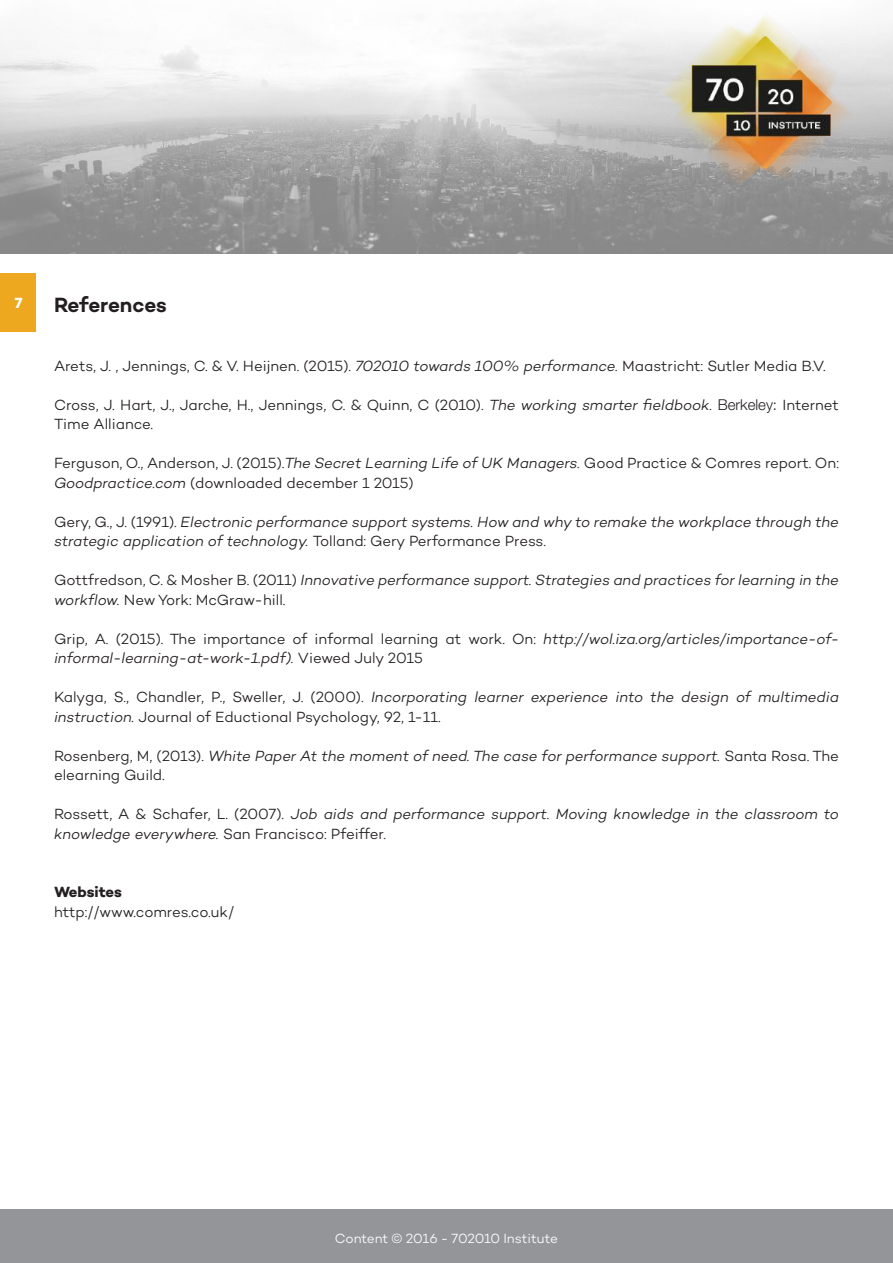
<style>
.page{position:relative;width:893px;height:1263px;background:#fff}
.page>*{position:absolute;margin:0;border:0;box-sizing:border-box;transform-origin:0 0}
.t1{font:600 21px "Campton";letter-spacing:-.01em;color:#231f20}
.t2{font:italic 300 15px/19.5px "Campton";letter-spacing:-.005em;color:#231f20}
.t3{font:300 15px/19.5px "Campton";letter-spacing:-.005em;color:#231f20}
.t4{font:700 15px "Campton";letter-spacing:-.005em;color:#231f20}
.t5{font:700 15px "Campton";color:#fff}
.t6{font:300 13.5px "Campton";letter-spacing:-.01em;color:#fff}
.s1{font-style:italic}
.s2{font-family:"Helvetica Neue LT Std"}
.s3{font-style:normal}
</style>
<div class="page">
<div style="left:0;top:1209px;width:893px;height:54px;background:#939598"></div>
<img style="left:0;top:14px;width:893px;height:240px">
<img style="left:647px;top:14px;width:246px;height:204px">
<div style="left:0;top:273px;width:36px;height:59px;background:#eda81f"></div>
<p class="t5" style="left:15px;top:294px;width:9px">7</p>
<h1 class="t1" style="left:54px;top:291px;width:114px">References</h1>
<p class="t3" style="left:54px;top:355px;width:773px">Arets, J. , Jennings, C. &amp; V. Heijnen. (2015). <span class="s1">702010 towards 100% performance.</span> Maastricht: Sutler Media B.V.</p>
<p class="t3" style="left:54px;top:394px;width:786px">Cross, J. Hart, J., Jarche, H., Jennings, C. &amp; Quinn, C (2010). <span class="s1">The working smarter fieldbook.</span> <span class="s2">Berkeley:</span> Internet<br>Time Alliance.</p>
<p class="t3" style="left:54px;top:453px;width:786px">Ferguson, O., Anderson, J. (2015).<span class="s1">The Secret Learning Life of UK Managers.</span> Good Practice &amp; Comres report. On:<br><span class="s1">Goodpractice.com</span> (downloaded december 1 2015)</p>
<p class="t2" style="left:54px;top:511px;width:786px"><span class="s3">Gery, G., J. (1991).</span> Electronic performance support systems. How and why to remake the workplace through the strategic application of technology. <span class="s3">Tolland: Gery Performance Press.</span></p>
<p class="t2" style="left:54px;top:570px;width:786px"><span class="s3">Gottfredson, C. &amp; Mosher B. (2011)</span> Innovative performance support. Strategies and practices for learning in the workflow. <span class="s3">New York: McGraw-hill.</span></p>
<p class="t2" style="left:54px;top:628px;width:786px"><span class="s3">Grip, A. (2015). The importance of informal learning at work. On:</span> http://wol.iza.org/articles/importance-of&shy;informal-learning-at-work-1.pdf). <span class="s3">Viewed July 2015</span></p>
<p class="t3" style="left:54px;top:687px;width:786px">Kalyga, S., Chandler, P., Sweller, J. (2000). <span class="s1">Incorporating learner experience into the design of multimedia instruction.</span> Journal of Eductional Psychology, 92, 1-11.</p>
<p class="t2" style="left:54px;top:745px;width:786px"><span class="s3">Rosenberg, M, (2013).</span> White Paper At the moment of need. The case for performance support. <span class="s3">Santa Rosa. The elearning Guild.</span></p>
<p class="t2" style="left:54px;top:804px;width:786px"><span class="s3">Rossett, A &amp; Schafer, L. (2007).</span> Job aids and performance support. Moving knowledge in the classroom to knowledge everywhere. <span class="s3">San Francisco: Pfeiffer.</span></p>
<p class="t4" style="left:54px;top:882px;width:69px">Websites</p>
<p class="t3" style="left:54px;top:901px;width:182px">http://www.comres.co.uk/</p>
<p class="t6" style="left:335px;top:1230px;width:225px">Content © 2016 - 702010 Institute</p>
</div>
